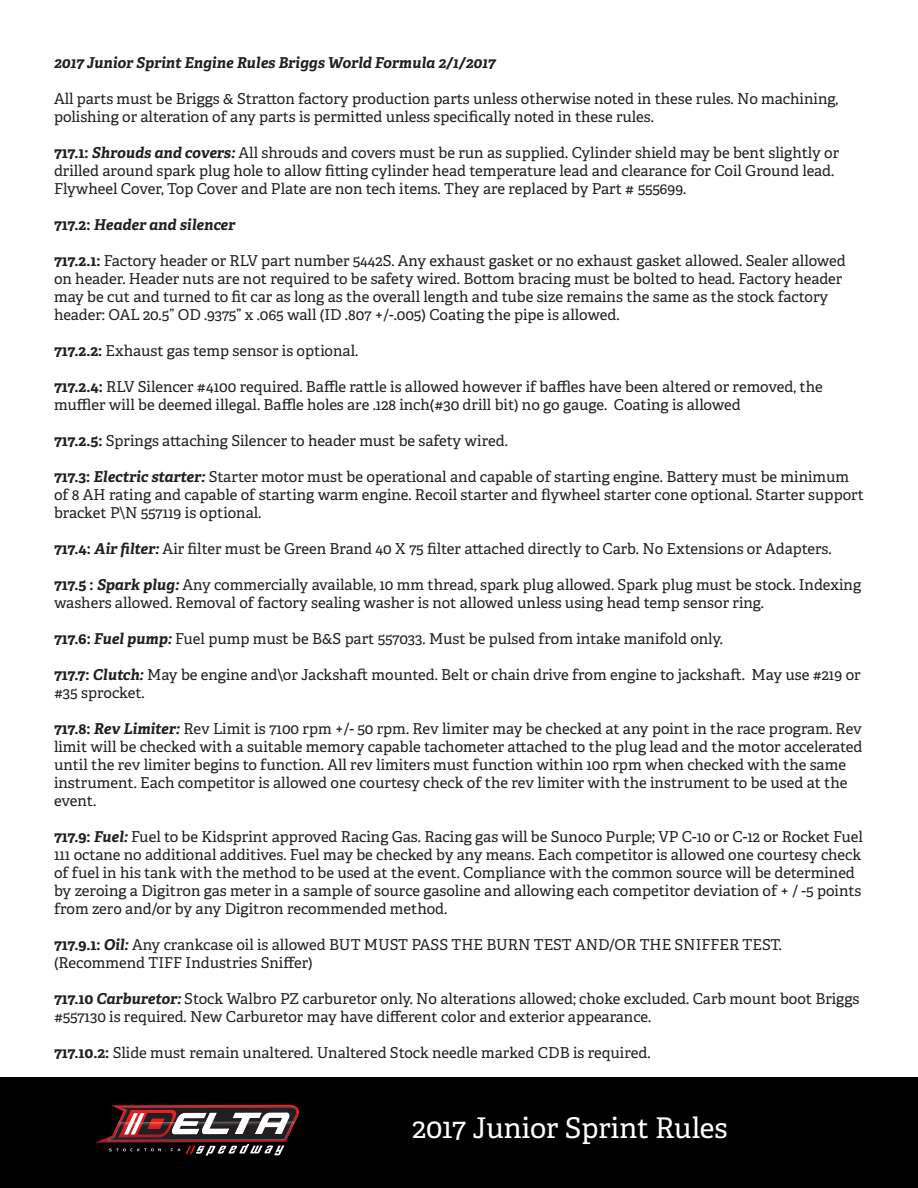
<style>
.page{position:relative;width:918px;height:1188px;background:#fff}
.page>*{position:absolute;margin:0;border:0;box-sizing:border-box;transform-origin:0 0}
.t1{font:28.5px "Adelle PE";color:#fff}
.t2{font:15px/18px "Adelle PE";color:#231f20}
.t3{font:italic 700 15px "Adelle PE";color:#231f20}
.s1{font-weight:700}
.s2{font-weight:700;font-style:italic}
.s3{font-style:normal}
</style>
<div class="page">
<div style="left:0;top:1077px;width:918px;height:111px;background:#000"></div>
<img style="left:229px;top:1104px;width:63px;height:1px">
<svg style="left:95px;top:1105px;width:204px;height:51px"></svg>
<p class="t3" style="left:54px;top:51px;width:443px">2017 Junior Sprint Engine Rules Briggs World Formula 2/1/2017</p>
<p class="t2" style="left:54px;top:89px;width:786px">All parts must be Briggs &amp; Stratton factory production parts unless otherwise noted in these rules. No machining, polishing or alteration of any parts is permitted unless specifically noted in these rules.</p>
<p class="t2" style="left:54px;top:143px;width:787px"><span class="s1">717.1:</span> <span class="s2">Shrouds and covers:</span> All shrouds and covers must be run as supplied. Cylinder shield may be bent slightly or drilled around spark plug hole to allow fitting cylinder head temperature lead and clearance for Coil Ground lead.<br>Flywheel Cover, Top Cover and Plate are non tech items. They are replaced by Part # 555699.</p>
<p class="t3" style="left:54px;top:213px;width:183px"><span class="s3">717.2:</span> Header and silencer</p>
<p class="t2" style="left:54px;top:251px;width:793px"><span class="s1">717.2.1:</span> Factory header or RLV part number 5442S. Any exhaust gasket or no exhaust gasket allowed. Sealer allowed on header. Header nuts are not required to be safety wired. Bottom bracing must be bolted to head. Factory header may be cut and turned to fit car as long as the overall length and tube size remains the same as the stock factory header: OAL 20.5” OD .9375” x .065 wall (ID .807 +/-.005) Coating the pipe is allowed.</p>
<p class="t2" style="left:54px;top:341px;width:306px"><span class="s1">717.2.2:</span> Exhaust gas temp sensor is optional.</p>
<p class="t2" style="left:54px;top:377px;width:770px"><span class="s1">717.2.4:</span> RLV Silencer #4100 required. Baffle rattle is allowed however if baffles have been altered or removed, the muffler will be deemed illegal. Baffle holes are .128 inch(#30 drill bit) no go gauge. Coating is allowed</p>
<p class="t2" style="left:54px;top:431px;width:455px"><span class="s1">717.2.5:</span> Springs attaching Silencer to header must be safety wired.</p>
<p class="t2" style="left:54px;top:467px;width:811px"><span class="s1">717.3:</span> <span class="s2">Electric starter:</span> Starter motor must be operational and capable of starting engine. Battery must be minimum of 8 AH rating and capable of starting warm engine. Recoil starter and flywheel starter cone optional. Starter support bracket P\N 557119 is optional.</p>
<p class="t2" style="left:54px;top:539px;width:779px"><span class="s1">717.4:</span> <span class="s2">Air filter:</span> Air filter must be Green Brand 40 X 75 filter attached directly to Carb. No Extensions or Adapters.</p>
<p class="t2" style="left:54px;top:575px;width:809px"><span class="s1">717.5 :</span> <span class="s2">Spark plug:</span> Any commercially available, 10 mm thread, spark plug allowed. Spark plug must be stock. Indexing washers allowed. Removal of factory sealing washer is not allowed unless using head temp sensor ring.</p>
<p class="t2" style="left:54px;top:629px;width:670px"><span class="s1">717.6:</span> <span class="s2">Fuel pump:</span> Fuel pump must be B&amp;S part 557033. Must be pulsed from intake manifold only.</p>
<p class="t2" style="left:54px;top:665px;width:808px"><span class="s1">717.7:</span> <span class="s2">Clutch:</span> May be engine and\or Jackshaft mounted. Belt or chain drive from engine to jackshaft. May use #219 or #35 sprocket.</p>
<p class="t2" style="left:54px;top:719px;width:810px"><span class="s1">717.8:</span> <span class="s2">Rev Limiter:</span> Rev Limit is 7100 rpm +/- 50 rpm. Rev limiter may be checked at any point in the race program. Rev limit will be checked with a suitable memory capable tachometer attached to the plug lead and the motor accelerated until the rev limiter begins to function. All rev limiters must function within 100 rpm when checked with the same instrument. Each competitor is allowed one courtesy check of the rev limiter with the instrument to be used at the event.</p>
<p class="t2" style="left:54px;top:827px;width:811px"><span class="s1">717.9:</span> <span class="s2">Fuel:</span> Fuel to be Kidsprint approved Racing Gas. Racing gas will be Sunoco Purple; VP C-10 or C-12 or Rocket Fuel 111 octane no additional additives. Fuel may be checked by any means. Each competitor is allowed one courtesy check of fuel in his tank with the method to be used at the event. Compliance with the common source will be determined by zeroing a Digitron gas meter in a sample of source gasoline and allowing each competitor deviation of + / -5 points from zero and/or by any Digitron recommended method.</p>
<p class="t2" style="left:54px;top:935px;width:730px"><span class="s1">717.9.1:</span> <span class="s2">Oil:</span> Any crankcase oil is allowed BUT MUST PASS THE BURN TEST AND/OR THE SNIFFER TEST. (Recommend TIFF Industries Sniffer)</p>
<p class="t2" style="left:54px;top:989px;width:807px"><span class="s1">717.10</span> <span class="s2">Carburetor:</span> Stock Walbro PZ carburetor only. No alterations allowed; choke excluded. Carb mount boot Briggs #557130 is required. New Carburetor may have different color and exterior appearance.</p>
<p class="t2" style="left:54px;top:1043px;width:598px"><span class="s1">717.10.2:</span> Slide must remain unaltered. Unaltered Stock needle marked CDB is required.</p>
<h1 class="t1" style="left:412px;top:1107px;width:317px">2017 Junior Sprint Rules</h1>
</div>
